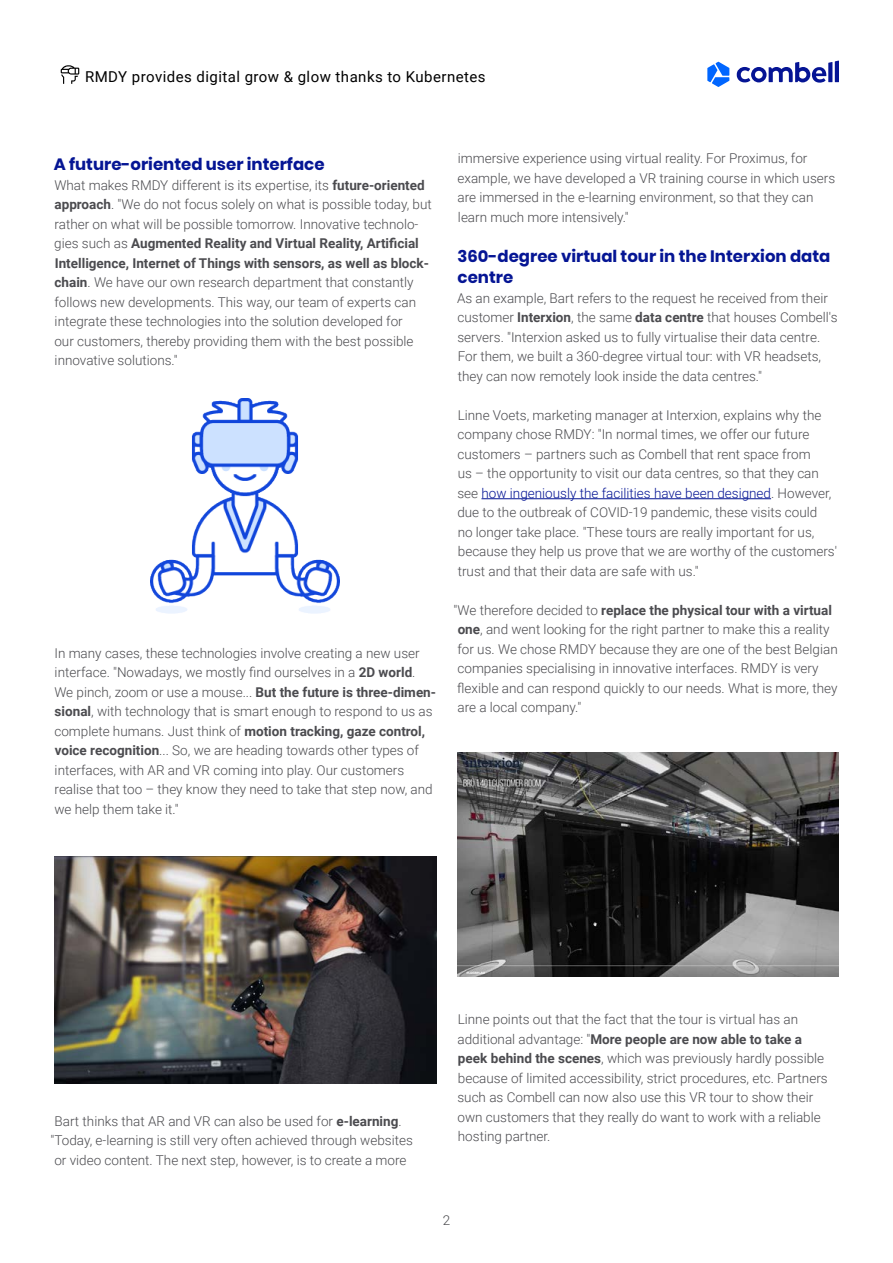
<style>
.page{position:relative;width:893px;height:1263px;background:#fff}
.page>*{position:absolute;margin:0;border:0;box-sizing:border-box;transform-origin:0 0}
.t1{font:700 16.5px/21px "Poppins";color:#051594}
.t2{font:15px "Roboto";letter-spacing:.03em;color:#000}
.t3{font:300 13.5px/19.5px "Roboto";color:#4b4b4f}
.s1{font-weight:700}
.s2{color:#051594}
</style>
<div class="page">
<svg style="left:737px;top:61px;width:102px;height:22px"></svg>
<svg style="left:707px;top:62px;width:22px;height:25px"></svg>
<svg style="left:61px;top:65px;width:18px;height:19px"></svg>
<hr style="left:481px;top:498px;width:290px;height:1px;background:#051594">
<img style="left:55px;top:856px;width:381px;height:227px">
<img style="left:150px;top:399px;width:189px;height:214px">
<img style="left:457px;top:752px;width:382px;height:225px">
<p class="t2" style="left:85px;top:66px;width:402px">RMDY provides digital grow &amp; glow thanks to Kubernetes</p>
<p class="t1" style="left:54px;top:154px;width:272px">A future-oriented user interface</p>
<p class="t3" style="left:54px;top:175px;width:379px">What makes RMDY different is its expertise, its <span class="s1">future-oriented approach</span>. "We do not focus solely on what is possible today, but rather on what will be possible tomorrow. Innovative technolo&shy;gies such as <span class="s1">Augmented Reality and Virtual Reality, Artificial Intelligence, Internet of Things with sensors, as well as block&shy;chain</span>. We have our own research department that constantly follows new developments. This way, our team of experts can integrate these technologies into the solution developed for<br>our customers, thereby providing them with the best possible innovative solutions."</p>
<p class="t3" style="left:54px;top:643px;width:383px">In many cases, these technologies involve creating a new user interface. "Nowadays, we mostly find ourselves in a <span class="s1">2D world</span>.<br>We pinch, zoom or use a mouse... <span class="s1">But the future is three-dimen&shy;sional</span>, with technology that is smart enough to respond to us as complete humans. Just think of <span class="s1">motion tracking, gaze control, voice recognition</span>... So, we are heading towards other types of interfaces, with AR and VR coming into play. Our customers realise that too – they know they need to take that step now, and we help them take it."</p>
<p class="t3" style="left:457px;top:148px;width:379px">immersive experience using virtual reality. For Proximus, for example, we have developed a VR training course in which users are immersed in the e-learning environment, so that they can learn much more intensively."</p>
<p class="t1" style="left:458px;top:246px;width:374px">360-degree virtual tour in the Interxion data centre</p>
<p class="t3" style="left:457px;top:288px;width:382px">As an example, Bart refers to the request he received from their customer <span class="s1">Interxion</span>, the same <span class="s1">data centre</span> that houses Combell's servers. "Interxion asked us to fully virtualise their data centre.<br>For them, we built a 360-degree virtual tour: with VR headsets, they can now remotely look inside the data centres."</p>
<p class="t3" style="left:457px;top:405px;width:381px">Linne Voets, marketing manager at Interxion, explains why the company chose RMDY: "In normal times, we offer our future customers – partners such as Combell that rent space from<br>us – the opportunity to visit our data centres, so that they can see <span class="s2">how ingeniously the facilities have been designed</span>. However, due to the outbreak of COVID-19 pandemic, these visits could<br>no longer take place. "These tours are really important for us, because they help us prove that we are worthy of the customers' trust and that their data are safe with us."</p>
<p class="t3" style="left:454px;top:600px;width:386px">"We therefore decided to <span class="s1">replace the physical tour with a virtual one</span>, and went looking for the right partner to make this a reality for us. We chose RMDY because they are one of the best Belgian companies specialising in innovative interfaces. RMDY is very flexible and can respond quickly to our needs. What is more, they are a local company."</p>
<p class="t3" style="left:51px;top:1111px;width:364px;text-align:center">Bart thinks that AR and VR can also be used for <span class="s1">e-learning</span>. "Today, e-learning is still very often achieved through websites or video content. The next step, however, is to create a more</p>
<p class="t3" style="left:457px;top:1009px;width:372px">Linne points out that the fact that the tour is virtual has an additional advantage: "<span class="s1">More people are now able to take a peek behind the scenes</span>, which was previously hardly possible because of limited accessibility, strict procedures, etc. Partners such as Combell can now also use this VR tour to show their own customers that they really do want to work with a reliable hosting partner.</p>
<p class="t3" style="left:443px;top:1209px;width:9px">2</p>
</div>
